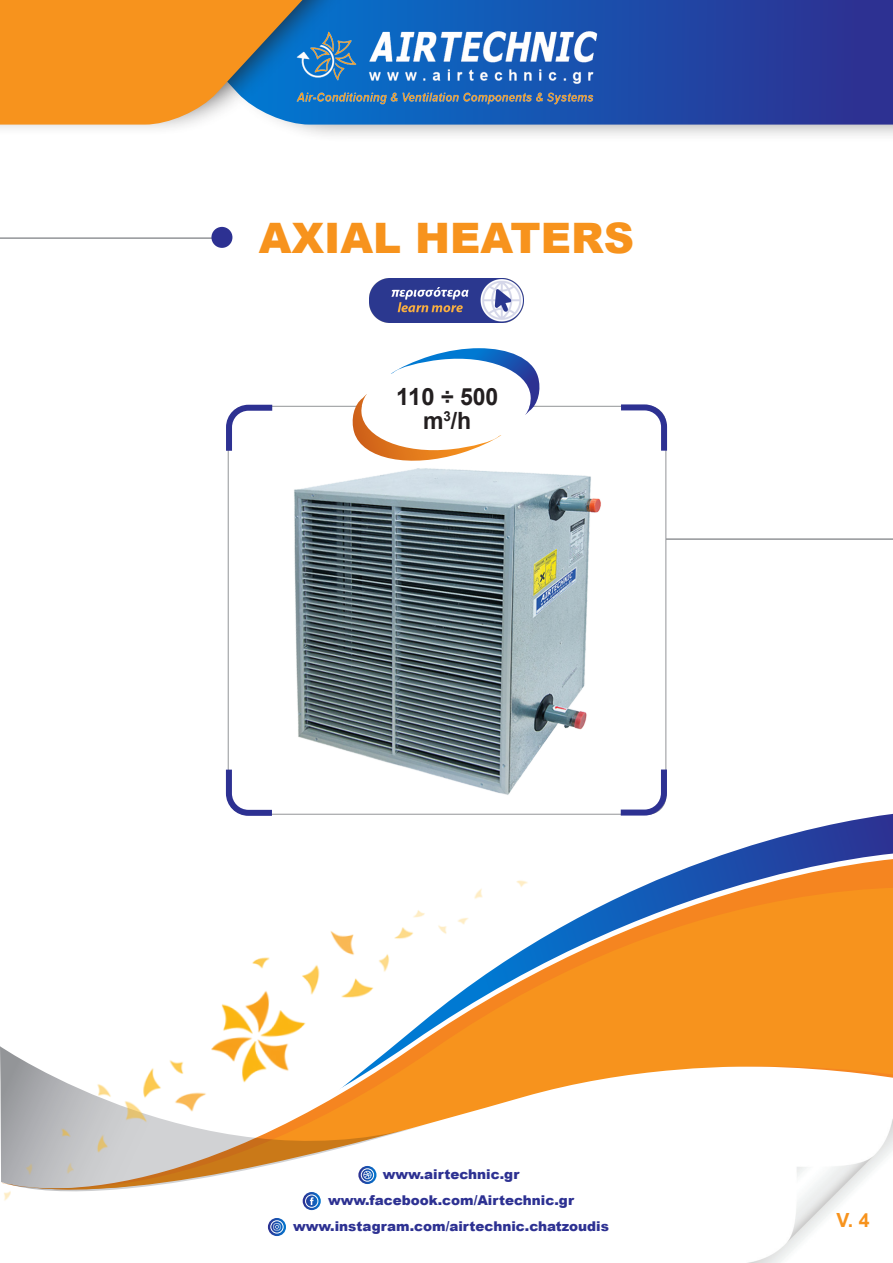
<style>
.page{position:relative;width:893px;height:1263px;background:#fff}
.page>*{position:absolute;margin:0;border:0;box-sizing:border-box;transform-origin:0 0}
.t1{font:900 42px "Arial";color:#f7931d}
.t2{font:700 23.7px "Arial";letter-spacing:-.005em;color:#231f20}
.t3{font:700 19.5px "Arial";color:#f7931d}
.t4{font:900 13.5px "Arial";color:#2d3192}
</style>
<div class="page">
<svg style="left:666px;top:538px;width:227px;height:145px"></svg>
<svg style="left:615px;top:763px;width:52px;height:51px"></svg>
<svg style="left:225px;top:764px;width:8px;height:35px"></svg>
<svg style="left:226px;top:404px;width:52px;height:53px"></svg>
<svg style="left:615px;top:404px;width:53px;height:53px"></svg>
<img style="left:248px;top:443px;width:396px;height:359px">
<div style="left:116px;top:0;width:777px;height:143px;background:#231f20;opacity:.75"></div>
<svg style="left:376px;top:0;width:517px;height:125px"></svg>
<div style="left:0;top:0;width:376px;height:137px;background:#231f20;opacity:.75"></div>
<svg style="left:0;top:0;width:343px;height:125px"></svg>
<img style="left:289px;top:24px;width:315px;height:85px">
<svg style="left:0;top:237px;width:211px;height:2px"></svg>
<div style="left:211px;top:227px;width:21px;height:21px;background:#2d3192;border-radius:50%"></div>
<svg style="left:350px;top:348px;width:192px;height:121px"></svg>
<svg style="left:569px;top:814px;width:324px;height:38px"></svg>
<svg style="left:569px;top:865px;width:324px;height:221px;fill:#f7931d"></svg>
<img style="left:0;top:799px;width:569px;height:437px">
<img style="left:748px;top:1119px;width:145px;height:144px">
<svg style="left:358px;top:1166px;width:18px;height:18px"></svg>
<div style="left:361px;top:1168px;width:13px;height:13px;border:1px solid #fff;border-radius:6px"></div>
<svg style="left:363px;top:1171px;width:9px;height:8px"></svg>
<svg style="left:268px;top:1218px;width:18px;height:18px"></svg>
<div style="left:270px;top:1220px;width:13px;height:13px;border:1px solid #fff;border-radius:6px"></div>
<svg style="left:273px;top:1223px;width:7px;height:7px"></svg>
<svg style="left:303px;top:1192px;width:18px;height:18px"></svg>
<div style="left:305px;top:1194px;width:13px;height:14px;border:1px solid #fff;border-radius:6px"></div>
<svg style="left:310px;top:1197px;width:3px;height:8px"></svg>
<img style="left:370px;top:278px;width:153px;height:45px">
<p class="t1" style="left:259px;top:208px;width:377px">AXIAL HEATERS</p>
<p class="t2" style="left:396px;top:380px;width:103px">110 ÷ 500</p>
<p class="t2" style="left:423px;top:404px;width:50px">m<sup>3</sup>/h</p>
<p class="t4" style="left:383px;top:1164px;width:138px">www.airtechnic.gr</p>
<p class="t4" style="left:328px;top:1190px;width:248px">www.facebook.com/Airtechnic.gr</p>
<p class="t4" style="left:293px;top:1216px;width:317px">www.instagram.com/airtechnic.chatzoudis</p>
<p class="t3" style="left:837px;top:1207px;width:34px">V. 4</p>
</div>
